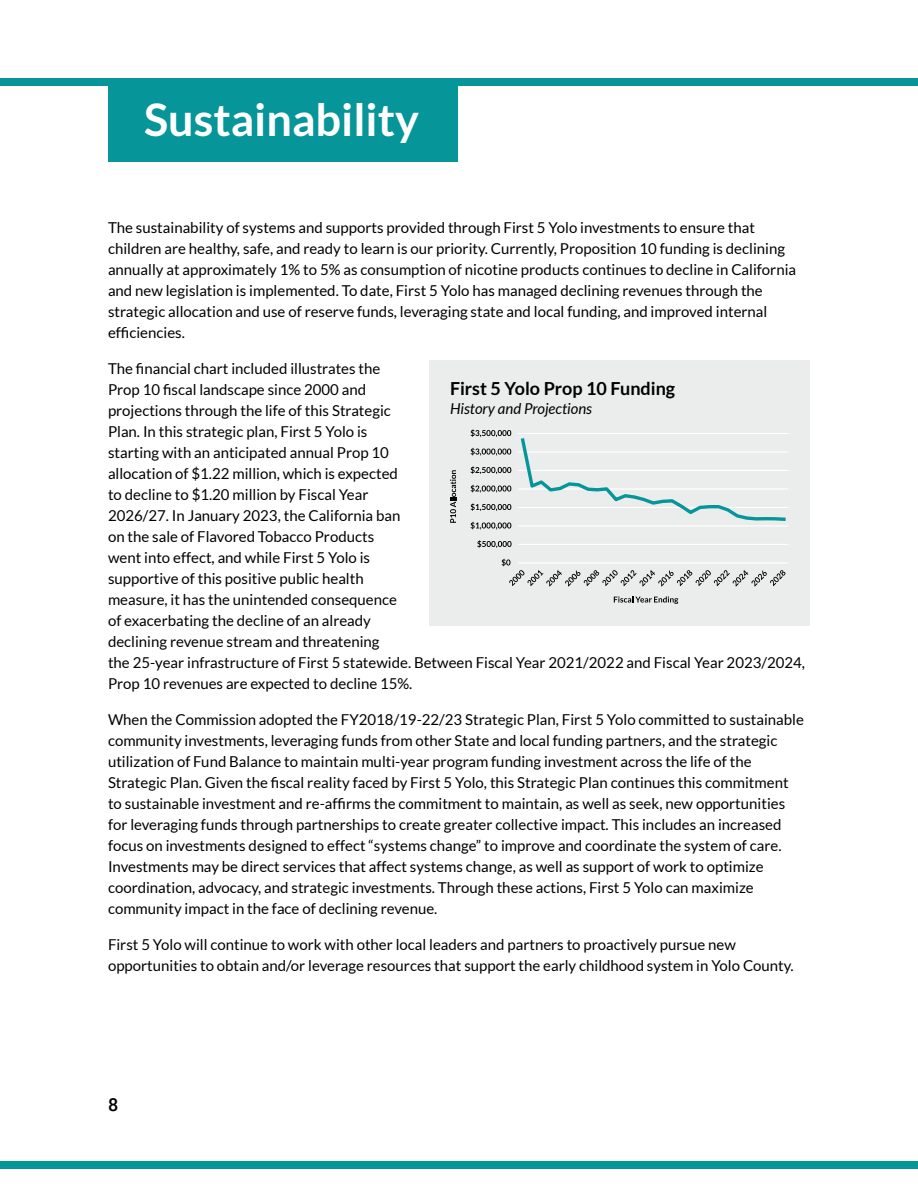
<style>
.page{position:relative;width:918px;height:1188px;background:#fff}
.page>*{position:absolute;margin:0;border:0;box-sizing:border-box;transform-origin:0 0}
.t1{font:700 45px "Lato";color:#fff}
.t2{font:700 18px "Lato";color:#000}
.t3{font:500 18px "Roboto";color:#000}
.t4{font:15px/21px "Lato";color:#000}
.t5{font:italic 15px "Lato";color:#000}
</style>
<div class="page">
<div style="left:0;top:1161px;width:918px;height:7px;background:#069599"></div>
<div style="left:108px;top:78px;width:349px;height:83px;background:#069599"></div>
<div style="left:0;top:78px;width:918px;height:8px;background:#069599"></div>
<div style="left:429px;top:361px;width:381px;height:265px;background:#ebeded"></div>
<hr style="left:518px;top:433px;width:270px;height:1px;background:#fff">
<hr style="left:518px;top:451px;width:270px;height:2px;background:#fff">
<hr style="left:518px;top:470px;width:270px;height:1px;background:#fff">
<hr style="left:518px;top:488px;width:270px;height:2px;background:#fff">
<hr style="left:518px;top:507px;width:270px;height:1px;background:#fff">
<hr style="left:518px;top:525px;width:270px;height:2px;background:#fff">
<hr style="left:518px;top:544px;width:270px;height:1px;background:#fff">
<hr style="left:518px;top:562px;width:270px;height:2px;background:#fff">
<svg style="left:520px;top:438px;width:266px;height:83px"></svg>
<svg style="left:477px;top:540px;width:35px;height:8px"></svg>
<svg style="left:471px;top:522px;width:40px;height:8px"></svg>
<svg style="left:471px;top:503px;width:40px;height:8px"></svg>
<svg style="left:471px;top:485px;width:40px;height:8px"></svg>
<svg style="left:471px;top:466px;width:40px;height:8px"></svg>
<svg style="left:471px;top:448px;width:40px;height:8px"></svg>
<svg style="left:471px;top:429px;width:40px;height:8px"></svg>
<svg style="left:614px;top:596px;width:64px;height:8px"></svg>
<svg style="left:450px;top:470px;width:6px;height:53px"></svg>
<svg style="left:502px;top:559px;width:283px;height:28px"></svg>
<p class="t1" style="left:144px;top:93px;width:277px">Sustainability</p>
<p class="t4" style="left:108px;top:217px;width:690px">The sustainability of systems and supports provided through First 5 Yolo investments to ensure that children are healthy, safe, and ready to learn is our priority. Currently, Proposition 10 funding is declining annually at approximately 1% to 5% as consumption of nicotine products continues to decline in California and new legislation is implemented. To date, First 5 Yolo has managed declining revenues through the strategic allocation and use of reserve funds, leveraging state and local funding, and improved internal efficiencies.</p>
<p class="t4" style="left:108px;top:358px;width:699px">The financial chart included illustrates the<br>Prop 10 fiscal landscape since 2000 and<br>projections through the life of this Strategic<br>Plan. In this strategic plan, First 5 Yolo is<br>starting with an anticipated annual Prop 10<br>allocation of $1.22 million, which is expected<br>to decline to $1.20 million by Fiscal Year<br>2026/27. In January 2023, the California ban<br>on the sale of Flavored Tobacco Products<br>went into effect, and while First 5 Yolo is<br>supportive of this positive public health<br>measure, it has the unintended consequence<br>of exacerbating the decline of an already<br>declining revenue stream and threatening<br>the 25-year infrastructure of First 5 statewide. Between Fiscal Year 2021/2022 and Fiscal Year 2023/2024, Prop 10 revenues are expected to decline 15%.</p>
<p class="t4" style="left:108px;top:709px;width:697px">When the Commission adopted the FY2018/19-22/23 Strategic Plan, First 5 Yolo committed to sustainable community investments, leveraging funds from other State and local funding partners, and the strategic utilization of Fund Balance to maintain multi-year program funding investment across the life of the Strategic Plan. Given the fiscal reality faced by First 5 Yolo, this Strategic Plan continues this commitment to sustainable investment and re-affirms the commitment to maintain, as well as seek, new opportunities for leveraging funds through partnerships to create greater collective impact. This includes an increased focus on investments designed to effect “systems change” to improve and coordinate the system of care.<br>Investments may be direct services that affect systems change, as well as support of work to optimize coordination, advocacy, and strategic investments. Through these actions, First 5 Yolo can maximize community impact in the face of declining revenue.</p>
<p class="t4" style="left:108px;top:934px;width:687px">First 5 Yolo will continue to work with other local leaders and partners to proactively pursue new opportunities to obtain and/or leverage resources that support the early childhood system in Yolo County.</p>
<p class="t2" style="left:450px;top:378px;width:227px">First 5 Yolo Prop 10 Funding</p>
<p class="t5" style="left:450px;top:400px;width:144px">History and Projections</p>
<p class="t3" style="left:108px;top:1092px;width:12px">8</p>
</div>
